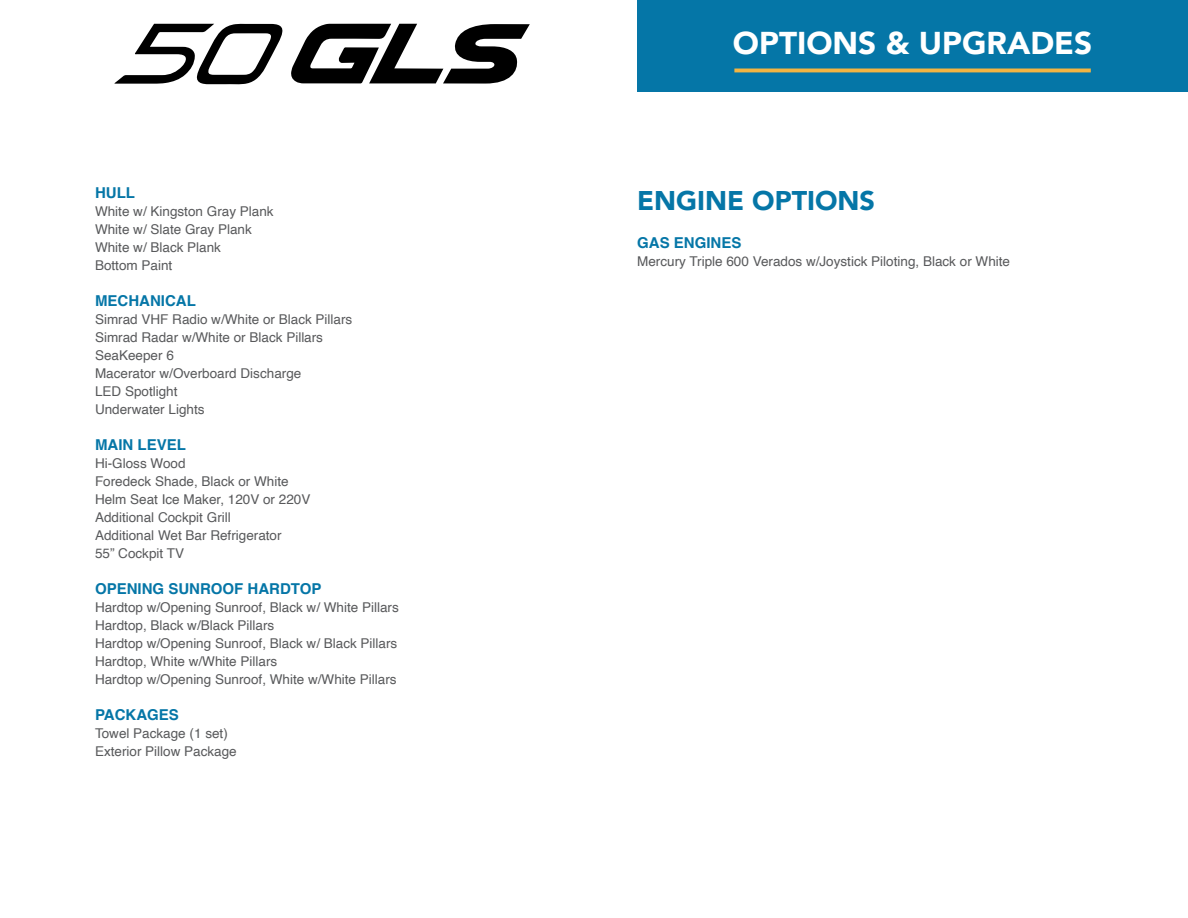
<style>
.page{position:relative;width:1188px;height:918px;background:#fff}
.page>*{position:absolute;margin:0;border:0;box-sizing:border-box;transform-origin:0 0}
.t1{font:900 31.5px "Avenir";color:#fff}
.t2{font:900 27px "Avenir";color:#0576a7}
.t3{font:700 15px "Helvetica";color:#0576a7}
.t4{font:13.5px/18px "Helvetica";color:#58595b}
</style>
<div class="page">
<div style="left:637px;top:0;width:551px;height:92px;background:#0576a7"></div>
<svg style="left:291px;top:24px;width:239px;height:60px"></svg>
<svg style="left:115px;top:24px;width:168px;height:61px"></svg>
<hr style="left:734px;top:69px;width:357px;height:3px;background:#f3b442">
<p class="t3" style="left:95px;top:184px;width:41px">HULL</p>
<p class="t4" style="left:95px;top:203px;width:180px">White w/ Kingston Gray Plank<br>White w/ Slate Gray Plank<br>White w/ Black Plank<br>Bottom Paint</p>
<p class="t3" style="left:95px;top:292px;width:102px">MECHANICAL</p>
<p class="t4" style="left:95px;top:311px;width:259px">Simrad VHF Radio w/White or Black Pillars<br>Simrad Radar w/White or Black Pillars<br>SeaKeeper 6<br>Macerator w/Overboard Discharge<br>LED Spotlight<br>Underwater Lights</p>
<p class="t3" style="left:95px;top:436px;width:92px">MAIN LEVEL</p>
<p class="t4" style="left:95px;top:455px;width:217px">Hi-Gloss Wood<br>Foredeck Shade, Black or White<br>Helm Seat Ice Maker, 120V or 220V<br>Additional Cockpit Grill<br>Additional Wet Bar Refrigerator<br>55” Cockpit TV</p>
<p class="t3" style="left:95px;top:580px;width:228px">OPENING SUNROOF HARDTOP</p>
<p class="t4" style="left:95px;top:599px;width:305px">Hardtop w/Opening Sunroof, Black w/ White Pillars Hardtop, Black w/Black Pillars<br>Hardtop w/Opening Sunroof, Black w/ Black Pillars Hardtop, White w/White Pillars<br>Hardtop w/Opening Sunroof, White w/White Pillars</p>
<p class="t3" style="left:95px;top:706px;width:85px">PACKAGES</p>
<p class="t4" style="left:95px;top:725px;width:143px">Towel Package (1 set)<br>Exterior Pillow Package</p>
<h1 class="t1" style="left:733px;top:16px;width:361px">OPTIONS &amp; UPGRADES</h1>
<h2 class="t2" style="left:637px;top:177px;width:239px">ENGINE OPTIONS</h2>
<p class="t3" style="left:637px;top:233px;width:106px">GAS ENGINES</p>
<p class="t4" style="left:637px;top:252px;width:374px">Mercury Triple 600 Verados w/Joystick Piloting, Black or White</p>
</div>
